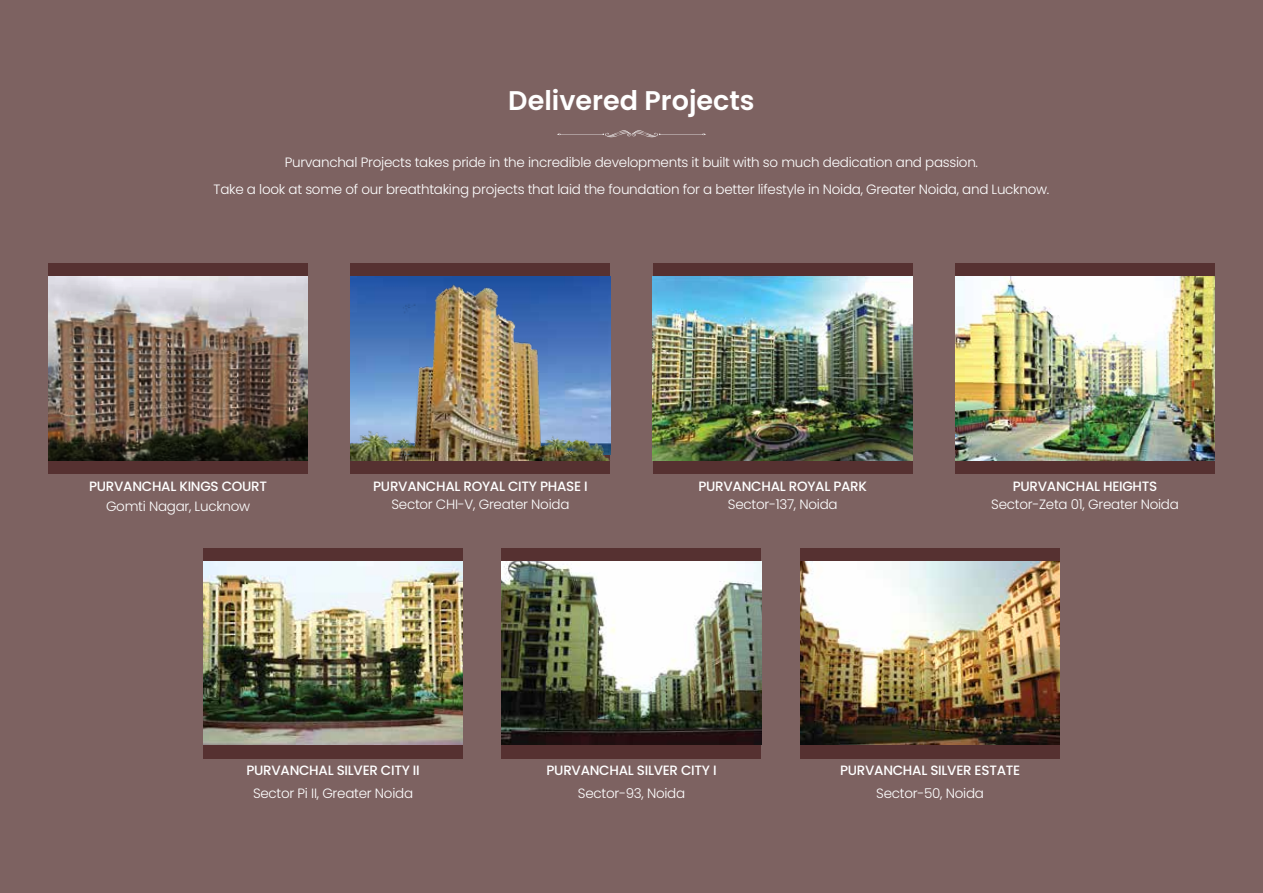
<style>
.page{position:relative;width:1263px;height:893px;background:#7d6261}
.page>*{position:absolute;margin:0;border:0;box-sizing:border-box;transform-origin:0 0}
.t1{font:600 27px "Poppins";color:#fff}
.t2{font:300 13.5px/27px "Poppins";letter-spacing:-.02em;color:#fff;text-align:center}
.t3{font:500 13.5px "Poppins";letter-spacing:-.02em;color:#fff}
</style>
<div class="page">
<svg style="left:602px;top:130px;width:59px;height:7px"></svg>
<div style="left:48px;top:263px;width:260px;height:211px;background:#563131"></div>
<img style="left:48px;top:277px;width:260px;height:183px">
<div style="left:350px;top:263px;width:260px;height:211px;background:#563131"></div>
<img style="left:350px;top:277px;width:260px;height:183px">
<div style="left:653px;top:263px;width:260px;height:211px;background:#563131"></div>
<img style="left:653px;top:277px;width:260px;height:183px">
<div style="left:955px;top:263px;width:260px;height:211px;background:#563131"></div>
<img style="left:955px;top:277px;width:260px;height:183px">
<div style="left:203px;top:548px;width:260px;height:210px;background:#563131"></div>
<img style="left:203px;top:561px;width:260px;height:184px">
<div style="left:501px;top:548px;width:260px;height:210px;background:#563131"></div>
<img style="left:501px;top:561px;width:260px;height:184px">
<div style="left:800px;top:548px;width:260px;height:210px;background:#563131"></div>
<img style="left:800px;top:561px;width:260px;height:184px">
<h1 class="t1" style="left:508px;top:85px;width:248px">Delivered Projects</h1>
<p class="t2" style="left:214px;top:149px;width:837px">Purvanchal Projects takes pride in the incredible developments it built with so much dedication and passion.<br>Take a look at some of our breathtaking projects that laid the foundation for a better lifestyle in Noida, Greater Noida, and Lucknow.</p>
<p class="t3" style="left:89px;top:478px;width:180px">PURVANCHAL KINGS COURT</p>
<p class="t2" style="left:106px;top:493px;width:146px">Gomti Nagar, Lucknow</p>
<p class="t3" style="left:373px;top:478px;width:216px">PURVANCHAL ROYAL CITY PHASE I</p>
<p class="t2" style="left:391px;top:491px;width:180px">Sector CHI-V, Greater Noida</p>
<p class="t3" style="left:698px;top:478px;width:170px">PURVANCHAL ROYAL PARK</p>
<p class="t2" style="left:728px;top:491px;width:111px">Sector-137, Noida</p>
<p class="t3" style="left:1013px;top:478px;width:146px">PURVANCHAL HEIGHTS</p>
<p class="t2" style="left:991px;top:491px;width:189px">Sector-Zeta 01, Greater Noida</p>
<p class="t3" style="left:246px;top:763px;width:175px">PURVANCHAL SILVER CITY II</p>
<p class="t2" style="left:253px;top:780px;width:162px">Sector Pi II, Greater Noida</p>
<p class="t3" style="left:546px;top:763px;width:172px">PURVANCHAL SILVER CITY I</p>
<p class="t2" style="left:578px;top:780px;width:109px">Sector-93, Noida</p>
<p class="t3" style="left:840px;top:763px;width:182px">PURVANCHAL SILVER ESTATE</p>
<p class="t2" style="left:876px;top:780px;width:109px">Sector-50, Noida</p>
</div>
